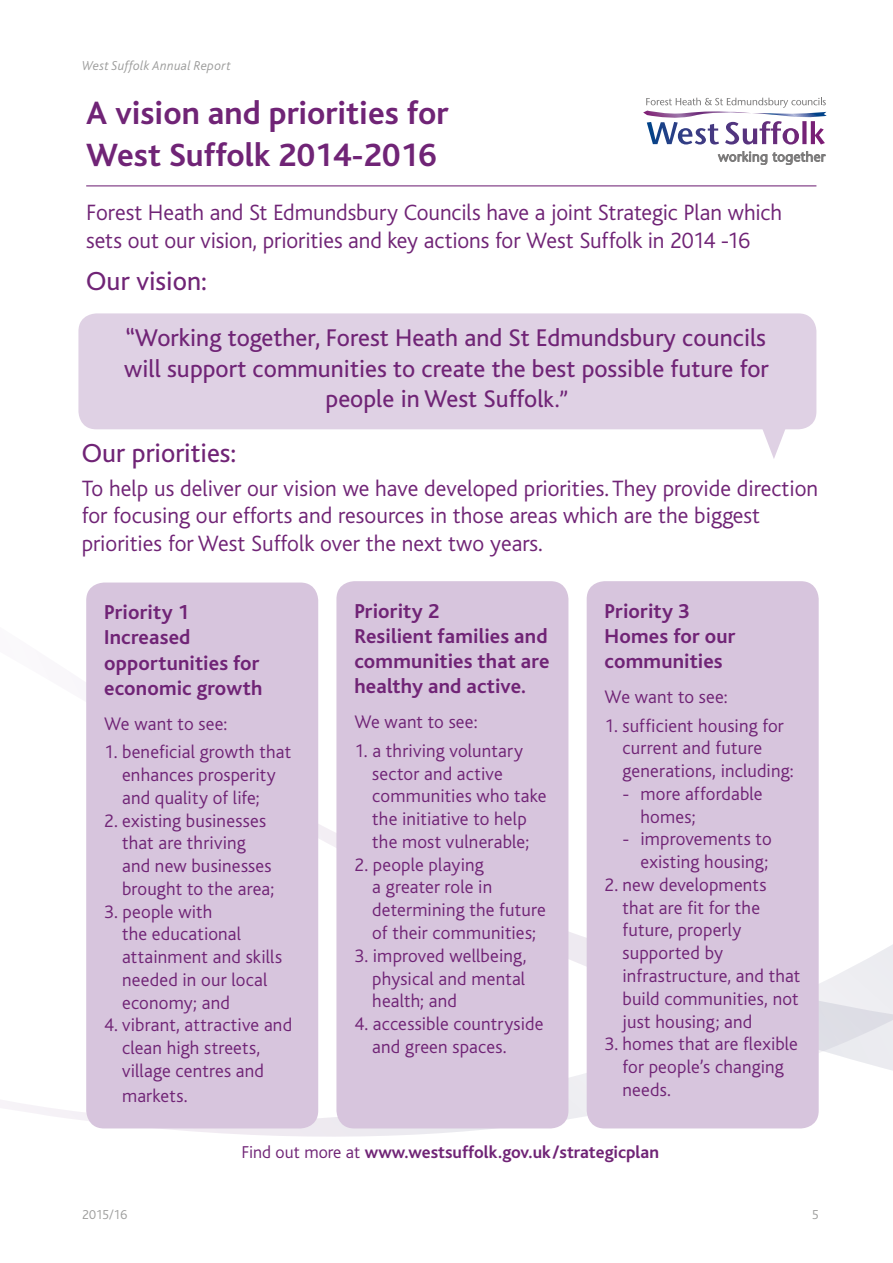
<style>
.page{position:relative;width:893px;height:1263px;background:#fff}
.page>*{position:absolute;margin:0;border:0;box-sizing:border-box;transform-origin:0 0}
.t1{font:700 33.75px/42.2px "Bliss";color:#702476}
.t2{font:27.45px "Bliss";color:#702476}
.t3{font:25.35px/30.3px "Bliss";color:#702476;text-align:center}
.t4{font:300 23.25px/27.8px "Bliss";color:#702476}
.t5{font:700 21.15px/25.3px "Bliss";letter-spacing:.005em;color:#702476}
.t6{font:300 18.9px/22.8px "Bliss";letter-spacing:.01em;color:#702476}
.t7{font:700 17.85px "Bliss";color:#702476}
.t8{font:italic 300 13.5px "Bliss";letter-spacing:.015em;color:#9d9d9c}
.t9{font:300 13.5px "Bliss";letter-spacing:-.02em;color:#9d9d9c}
.s1{font-size:23.25px}
.s2{font-weight:300}
</style>
<div class="page">
<svg style="left:0;top:854px;width:893px;height:283px"></svg>
<svg style="left:318px;top:710px;width:269px;height:123px"></svg>
<div style="left:336px;top:581px;width:232px;height:547px;background:#d7c5dd;border-radius:18px"></div>
<div style="left:587px;top:581px;width:232px;height:547px;background:#d7c5dd;border-radius:18px"></div>
<hr style="left:86px;top:185px;width:730px;height:1px;background:#702476">
<div style="left:78px;top:313px;width:738px;height:116px;background:#dfd1e4;border-radius:18px"></div>
<svg style="left:751px;top:429px;width:46px;height:30px"></svg>
<div style="left:86px;top:582px;width:232px;height:546px;background:#d7c5dd;border-radius:18px"></div>
<svg style="left:718px;top:151px;width:108px;height:14px"></svg>
<svg style="left:643px;top:98px;width:184px;height:47px"></svg>
<p class="t8" style="left:82px;top:58px;width:150px">West Suffolk Annual Report</p>
<h1 class="t1" style="left:86px;top:92px;width:364px">A vision and priorities for<br>West Suffolk 2014-2016</h1>
<p class="t4" style="left:86px;top:199px;width:697px">Forest Heath and St Edmundsbury Councils have a joint Strategic Plan which sets out our vision, priorities and key actions for West Suffolk in 2014 -16</p>
<h2 class="t2" style="left:86px;top:267px;width:122px">Our vision:</h2>
<h3 class="t3" style="left:124px;top:323px;width:646px">“Working together, Forest Heath and St Edmundsbury councils will support communities to create the best possible future for people in West Suffol<span class="s1">k.”</span></h3>
<h2 class="t2" style="left:82px;top:439px;width:156px">Our priorities:</h2>
<p class="t4" style="left:82px;top:474px;width:738px">To help us deliver our vision we have developed priorities. They provide direction for focusing our efforts and resources in those areas which are the biggest priorities for West Suffolk over the next two years.</p>
<p class="t5" style="left:104px;top:600px;width:160px">Priority 1<br>Increased opportunities for economic growth</p>
<p class="t6" style="left:104px;top:712px;width:125px">We want to see:</p>
<p class="t6" style="left:122px;top:741px;width:171px;text-indent:-18px">1. beneficial growth that enhances prosperity and quality of life;</p>
<p class="t6" style="left:122px;top:809px;width:154px;text-indent:-18px">2. existing businesses that are thriving and new businesses brought to the area;</p>
<p class="t6" style="left:122px;top:900px;width:162px;text-indent:-18px">3. people with<br>the educational attainment and skills needed in our local economy; and</p>
<p class="t6" style="left:122px;top:1014px;width:172px;text-indent:-18px">4. vibrant, attractive and clean high streets, village centres and</p>
<p class="t6" style="left:122px;top:1085px;width:67px">markets.</p>
<p class="t5" style="left:354px;top:598px;width:197px">Priority 2<br>Resilient families and communities that are healthy and active.</p>
<p class="t6" style="left:354px;top:711px;width:125px">We want to see:</p>
<p class="t6" style="left:372px;top:740px;width:176px;text-indent:-18px">1. a thriving voluntary sector and active communities who take the initiative to help the most vulnerable;</p>
<p class="t6" style="left:372px;top:853px;width:175px;text-indent:-18px">2. people playing<br>a greater role in determining the future of their communities;</p>
<p class="t6" style="left:372px;top:944px;width:156px;text-align:justify;text-indent:-18px">3. improved wellbeing, physical and mental health; and</p>
<p class="t6" style="left:372px;top:1013px;width:173px;text-indent:-18px">4. accessible countryside and green spaces.</p>
<p class="t5" style="left:605px;top:598px;width:132px">Priority 3<br>Homes for our communities</p>
<p class="t6" style="left:605px;top:686px;width:125px">We want to see:</p>
<p class="t6" style="left:622px;top:714px;width:173px;text-indent:-18px">1. sufficient housing for current and future generations, including:</p>
<p class="t6" style="left:640px;top:783px;width:124px;text-indent:-18px">- more affordable homes;</p>
<p class="t6" style="left:622px;top:828px;width:151px;text-align:right">- improvements to existing housing;</p>
<p class="t6" style="left:622px;top:874px;width:179px;text-indent:-18px">2. new developments that are fit for the future, properly supported by infrastructure, and that build communities, not just housing; and</p>
<p class="t6" style="left:622px;top:1033px;width:177px;text-indent:-18px">3. homes that are flexible for people’s changing needs.</p>
<p class="t7" style="left:241px;top:1143px;width:419px"><span class="s2">Find out more at</span> www.westsuffolk.gov.uk/strategicplan</p>
<p class="t9" style="left:82px;top:1207px;width:47px">2015/16</p>
<p class="t9" style="left:812px;top:1207px;width:8px">5</p>
</div>
